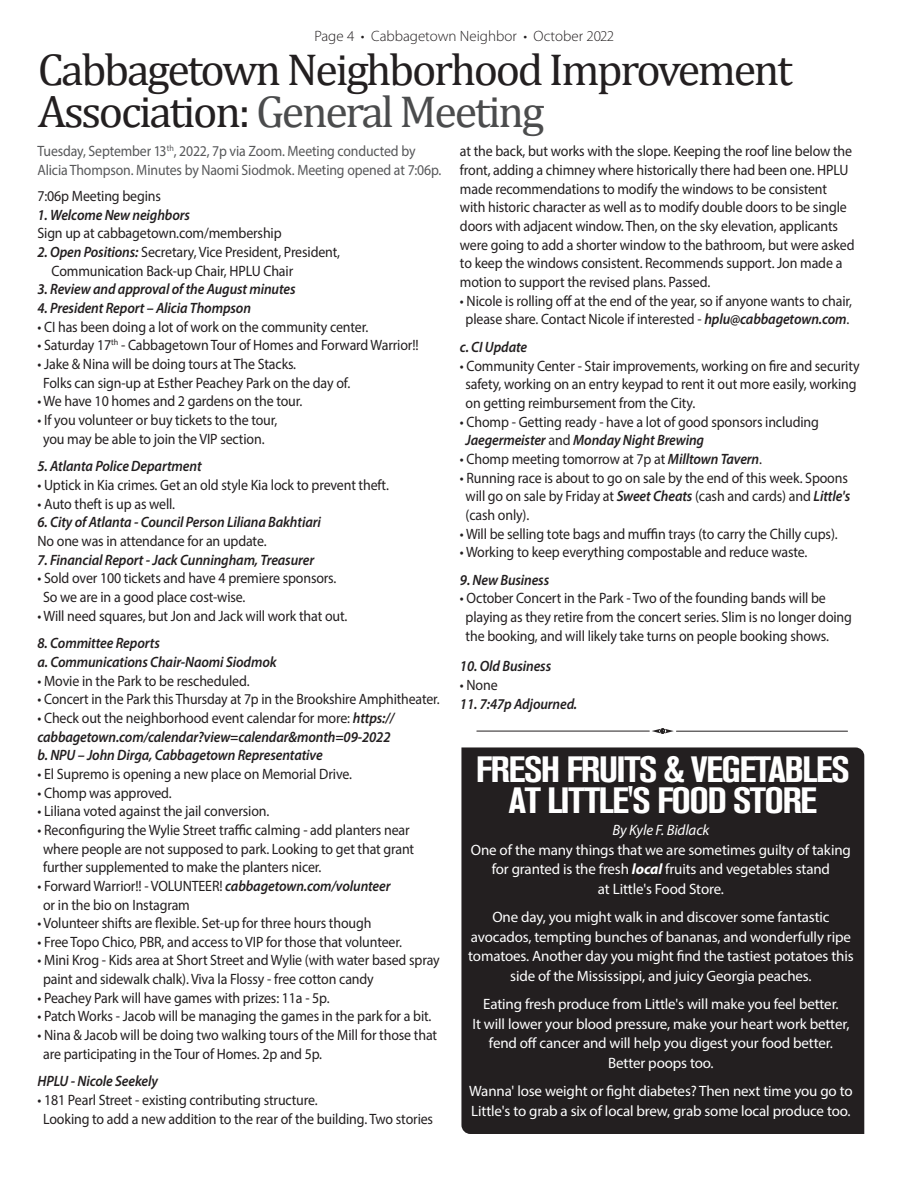
<style>
.page{position:relative;width:918px;height:1188px;background:#fff}
.page>*{position:absolute;margin:0;border:0;box-sizing:border-box;transform-origin:0 0}
.t1{font:45px/42.9px "Cambria";letter-spacing:-.05em;color:#231f20}
.t2{font:36.3px "Akzidenz Grotesk BQ Bd Cnd Alt";letter-spacing:-.04em;color:#fff;scale:1.12 1}
.t3{font:15px/18.6px "Myriad Pro";letter-spacing:-.01em;color:#231f20;scale:.93 1}
.t4{font:15px/19.5px "Myriad Pro";letter-spacing:-.01em;color:#fff;text-align:center}
.t5{font:italic 600 15px/18.6px "Myriad Pro";letter-spacing:-.01em;color:#231f20;scale:.93 1}
.t6{font:15px/18.6px "Myriad Pro";letter-spacing:-.01em;color:#57585a;scale:.92 1}
.t7{font:300 15px "Myriad Pro";color:#231f20}
.t8{font:italic 15px "Myriad Pro";letter-spacing:-.01em;color:#fff}
.s1{color:#4b4c4d}
.s2{font-weight:600;font-style:italic}
.s3{font-weight:400;font-style:normal}
.s4{font-weight:700;font-style:italic}
</style>
<div class="page">
<svg style="left:652px;top:729px;width:22px;height:5px"></svg>
<hr style="left:477px;top:731px;width:172px;height:1px;background:#231f20">
<hr style="left:676px;top:731px;width:172px;height:1px;background:#231f20">
<div style="left:461px;top:747px;width:403px;height:387px;background:#231f20"></div>
<p class="t7" style="left:314px;top:28px;width:301px">Page 4 • Cabbagetown Neighbor • October 2022</p>
<p class="t1" style="left:38px;top:48px;width:757px">Cabbagetown Neighborhood Improvement<br>Association: <span class="s1">General Meeting</span></p>
<p class="t6" style="left:38px;top:142px;width:441px">Tuesday, September 13<sup>th</sup>, 2022, 7p via Zoom. Meeting conducted by<br>Alicia Thompson. Minutes by Naomi Siodmok. Meeting opened at 7:06p.</p>
<p class="t3" style="left:38px;top:187px;width:134px">7:06p Meeting begins</p>
<p class="t5" style="left:38px;top:205px;width:166px">1. Welcome New neighbors</p>
<p class="t3" style="left:38px;top:224px;width:264px">Sign up at cabbagetown.com/membership</p>
<p class="t3" style="left:52px;top:243px;width:312px;text-indent:-14px"><span class="s2">2. Open Positions:</span> Secretary, Vice President, President,<br>Communication Back-up Chair, HPLU Chair</p>
<p class="t5" style="left:38px;top:280px;width:279px">3. Review and approval of the August minutes</p>
<p class="t5" style="left:38px;top:298px;width:231px">4. President Report – Alicia Thompson</p>
<p class="t3" style="left:38px;top:317px;width:357px">• CI has been doing a lot of work on the community center.</p>
<p class="t3" style="left:38px;top:336px;width:411px">• Saturday 17<sup>th</sup> - Cabbagetown Tour of Homes and Forward Warrior!!</p>
<p class="t3" style="left:43px;top:355px;width:332px;text-indent:-6px">• Jake &amp; Nina will be doing tours at The Stacks.<br>Folks can sign-up at Esther Peachey Park on the day of.</p>
<p class="t3" style="left:38px;top:392px;width:286px">• We have 10 homes and 2 gardens on the tour.</p>
<p class="t3" style="left:38px;top:411px;width:259px;text-align:center">• If you volunteer or buy tickets to the tour, you may be able to join the VIP section.</p>
<p class="t5" style="left:38px;top:457px;width:178px">5. Atlanta Police Department</p>
<p class="t3" style="left:38px;top:475px;width:379px">• Uptick in Kia crimes. Get an old style Kia lock to prevent theft.</p>
<p class="t3" style="left:38px;top:494px;width:149px">• Auto theft is up as well.</p>
<p class="t5" style="left:38px;top:513px;width:306px">6. City of Atlanta - Council Person Liliana Bakhtiari</p>
<p class="t3" style="left:38px;top:531px;width:248px">No one was in attendance for an update.</p>
<p class="t5" style="left:38px;top:550px;width:299px">7. Financial Report - Jack Cunningham, Treasurer</p>
<p class="t3" style="left:43px;top:569px;width:317px;text-indent:-6px">• Sold over 100 tickets and have 4 premiere sponsors.<br>So we are in a good place cost-wise.</p>
<p class="t3" style="left:38px;top:606px;width:335px">• Will need squares, but Jon and Jack will work that out.</p>
<p class="t5" style="left:38px;top:634px;width:133px">8. Committee Reports</p>
<p class="t5" style="left:38px;top:652px;width:259px">a. Communications Chair-Naomi Siodmok</p>
<p class="t3" style="left:38px;top:671px;width:230px">• Movie in the Park to be rescheduled.</p>
<p class="t3" style="left:38px;top:690px;width:434px">• Concert in the Park this Thursday at 7p in the Brookshire Amphitheater.</p>
<p class="t5" style="left:38px;top:708px;width:385px"><span class="s3">• Check out the neighborhood event calendar for more:</span> https:// cabbagetown.com/calendar?view=calendar&amp;month=09-2022</p>
<p class="t5" style="left:38px;top:746px;width:308px">b. NPU – John Dirga, Cabbagetown Representative</p>
<p class="t3" style="left:38px;top:764px;width:340px">• El Supremo is opening a new place on Memorial Drive.</p>
<p class="t3" style="left:38px;top:783px;width:146px">• Chomp was approved.</p>
<p class="t3" style="left:38px;top:802px;width:251px">• Liliana voted against the jail conversion.</p>
<p class="t3" style="left:43px;top:820px;width:401px;text-indent:-6px">• Reconfiguring the Wylie Street traffic calming - add planters near where people are not supposed to park. Looking to get that grant further supplemented to make the planters nicer.</p>
<p class="t3" style="left:43px;top:876px;width:375px;text-indent:-6px">• Forward Warrior!! - VOLUNTEER! <span class="s2">cabbagetown.com/volunteer </span>or in the bio on Instagram</p>
<p class="t3" style="left:38px;top:914px;width:361px">• Volunteer shifts are flexible. Set-up for three hours though</p>
<p class="t3" style="left:38px;top:932px;width:394px">• Free Topo Chico, PBR, and access to VIP for those that volunteer.</p>
<p class="t3" style="left:43px;top:951px;width:428px;text-indent:-6px">• Mini Krog - Kids area at Short Street and Wylie (with water based spray paint and sidewalk chalk). Viva la Flossy - free cotton candy</p>
<p class="t3" style="left:38px;top:988px;width:316px">• Peachey Park will have games with prizes: 11a - 5p.</p>
<p class="t3" style="left:38px;top:1007px;width:425px">• Patch Works - Jacob will be managing the games in the park for a bit.</p>
<p class="t3" style="left:43px;top:1026px;width:425px;text-indent:-6px">• Nina &amp; Jacob will be doing two walking tours of the Mill for those that are participating in the Tour of Homes. 2p and 5p.</p>
<p class="t5" style="left:38px;top:1072px;width:131px">HPLU - Nicole Seekely</p>
<p class="t3" style="left:43px;top:1091px;width:421px;text-indent:-6px">• 181 Pearl Street - existing contributing structure.<br>Looking to add a new addition to the rear of the building. Two stories</p>
<p class="t3" style="left:460px;top:142px;width:426px">at the back, but works with the slope. Keeping the roof line below the front, adding a chimney where historically there had been one. HPLU made recommendations to modify the windows to be consistent with historic character as well as to modify double doors to be single doors with adjacent window. Then, on the sky elevation, applicants were going to add a shorter window to the bathroom, but were asked to keep the windows consistent. Recommends support. Jon made a motion to support the revised plans. Passed.</p>
<p class="t3" style="left:460px;top:291px;width:423px;text-align:center">• Nicole is rolling off at the end of the year, so if anyone wants to chair, please share. Contact Nicole if interested - <span class="s2">hplu@cabbagetown.com</span>.</p>
<p class="t5" style="left:460px;top:337px;width:74px">c. CI Update</p>
<p class="t3" style="left:466px;top:356px;width:425px;text-indent:-6px">• Community Center - Stair improvements, working on fire and security safety, working on an entry keypad to rent it out more easily, working on getting reimbursement from the City.</p>
<p class="t3" style="left:466px;top:412px;width:382px;text-indent:-6px">• Chomp - Getting ready - have a lot of good sponsors including<br><span class="s2">Jaegermeister</span> and <span class="s2">Monday Night Brewing</span></p>
<p class="t3" style="left:460px;top:449px;width:326px">• Chomp meeting tomorrow at 7p at <span class="s2">Milltown Tavern</span>.</p>
<p class="t3" style="left:466px;top:468px;width:415px;text-indent:-6px">• Running race is about to go on sale by the end of this week. Spoons will go on sale by Friday at <span class="s2">Sweet Cheats</span> (cash and cards) and <span class="s2">Little's </span>(cash only).</p>
<p class="t3" style="left:460px;top:524px;width:408px">• Will be selling tote bags and muffin trays (to carry the Chilly cups).</p>
<p class="t3" style="left:460px;top:543px;width:375px">• Working to keep everything compostable and reduce waste.</p>
<p class="t5" style="left:460px;top:570px;width:98px">9. New Business</p>
<p class="t3" style="left:466px;top:589px;width:417px;text-indent:-6px">• October Concert in the Park - Two of the founding bands will be playing as they retire from the concert series. Slim is no longer doing the booking, and will likely take turns on people booking shows.</p>
<p class="t5" style="left:460px;top:657px;width:100px">10. Old Business</p>
<p class="t3" style="left:460px;top:676px;width:42px">• None</p>
<p class="t5" style="left:460px;top:694px;width:128px">11. 7:47p Adjourned.</p>
<p class="t2" style="left:476px;top:749px;width:335px">FRESH FRUITS &amp; VEGETABLES</p>
<p class="t2" style="left:509px;top:780px;width:277px">AT LITTLE'S FOOD STORE</p>
<p class="t8" style="left:613px;top:821px;width:98px">By Kyle F. Bidlack</p>
<p class="t4" style="left:471px;top:840px;width:382px">One of the many things that we are sometimes guilty of taking for granted is the fresh <span class="s4">local</span> fruits and vegetables stand<br>at Little's Food Store.</p>
<p class="t4" style="left:468px;top:907px;width:387px">One day, you might walk in and discover some fantastic avocados, tempting bunches of bananas, and wonderfully ripe tomatoes. Another day you might find the tastiest potatoes this side of the Mississippi, and juicy Georgia peaches.</p>
<p class="t4" style="left:472px;top:994px;width:379px">Eating fresh produce from Little's will make you feel better.<br>It will lower your blood pressure, make your heart work better, fend off cancer and will help you digest your food better.<br>Better poops too.</p>
<p class="t4" style="left:469px;top:1081px;width:385px;text-align:left">Wanna' lose weight or fight diabetes? Then next time you go to<br>Little's to grab a six of local brew, grab some local produce too.</p>
</div>
